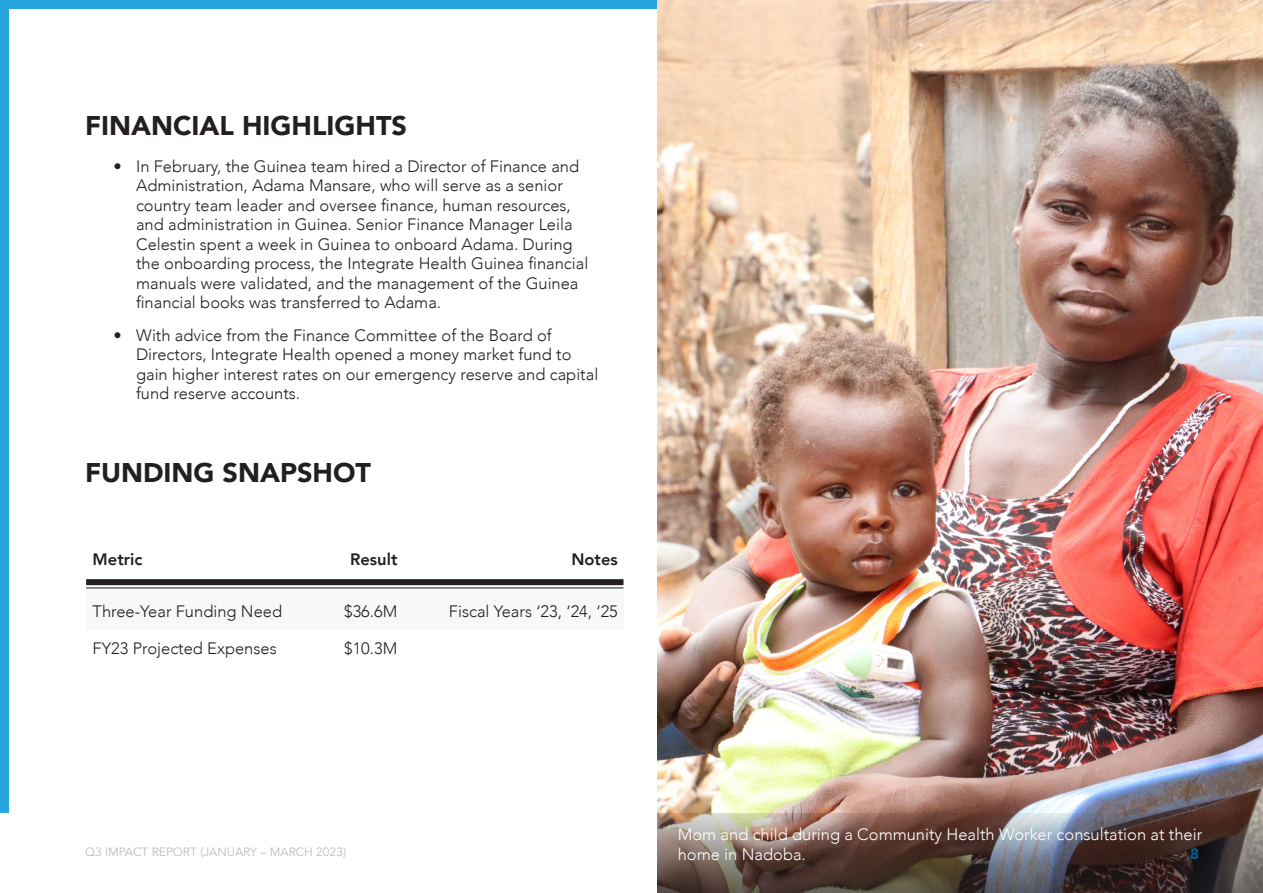
<style>
.page{position:relative;width:1263px;height:893px;background:#fff}
.page>*{position:absolute;margin:0;border:0;box-sizing:border-box;transform-origin:0 0}
.Heading_1{font:900 27px "Avenir";color:#231f20}
.t1{font:300 16.5px/19.5px "Avenir";color:#231f20}
.t2{font:300 16.5px/19.5px "Avenir";color:#fff}
.t3{font:800 16.5px "Avenir";color:#231f20}
.t4{font:900 15px "Avenir";color:#08588d}
.t5{font:12px "Avenir";color:#bcbcbd}
</style>
<div class="page">
<div style="left:0;top:0;width:1008px;height:9px;background:#27a5de"></div>
<div style="left:0;top:0;width:9px;height:813px;background:#27a5de"></div>
<svg style="left:87px;top:588px;width:537px;height:1px"></svg>
<div style="left:86px;top:579px;width:537px;height:6px;background:#231f20"></div>
<hr style="left:86px;top:587px;width:537px;height:1px;background:#231f20">
<img style="left:657px;top:0;width:606px;height:813px">
<img style="left:657px;top:813px;width:606px;height:80px">
<p class="Heading_1" style="left:85px;top:103px;width:323px">FINANCIAL HIGHLIGHTS</p>
<p class="t1" style="left:136px;top:157px;width:454px;text-indent:-22px">• In February, the Guinea team hired a Director of Finance and Administration, Adama Mansare, who will serve as a senior country team leader and oversee finance, human resources, and administration in Guinea. Senior Finance Manager Leila Celestin spent a week in Guinea to onboard Adama. During the onboarding process, the Integrate Health Guinea financial manuals were validated, and the management of the Guinea financial books was transferred to Adama.</p>
<p class="t1" style="left:136px;top:325px;width:464px;text-indent:-22px">• With advice from the Finance Committee of the Board of Directors, Integrate Health opened a money market fund to gain higher interest rates on our emergency reserve and capital fund reserve accounts.</p>
<p class="Heading_1" style="left:85px;top:449px;width:287px">FUNDING SNAPSHOT</p>
<p class="t3" style="left:93px;top:546px;width:51px">Metric</p>
<p class="t3" style="left:350px;top:546px;width:49px">Result</p>
<p class="t3" style="left:571px;top:546px;width:48px">Notes</p>
<p class="t1" style="left:93px;top:601px;width:191px">Three-Year Funding Need</p>
<p class="t1" style="left:344px;top:601px;width:55px">$36.6M</p>
<p class="t1" style="left:449px;top:601px;width:170px">Fiscal Years ‘23, ‘24, ‘25</p>
<p class="t1" style="left:93px;top:639px;width:186px">FY23 Projected Expenses</p>
<p class="t1" style="left:344px;top:639px;width:55px">$10.3M</p>
<p class="t5" style="left:85px;top:845px;width:263px">Q3 IMPACT REPORT (JANUARY – MARCH 2023)</p>
<p class="t2" style="left:678px;top:825px;width:526px">Mom and child during a Community Health Worker consultation at their home in Nadoba.</p>
<p class="t4" style="left:1190px;top:841px;width:10px">8</p>
</div>
